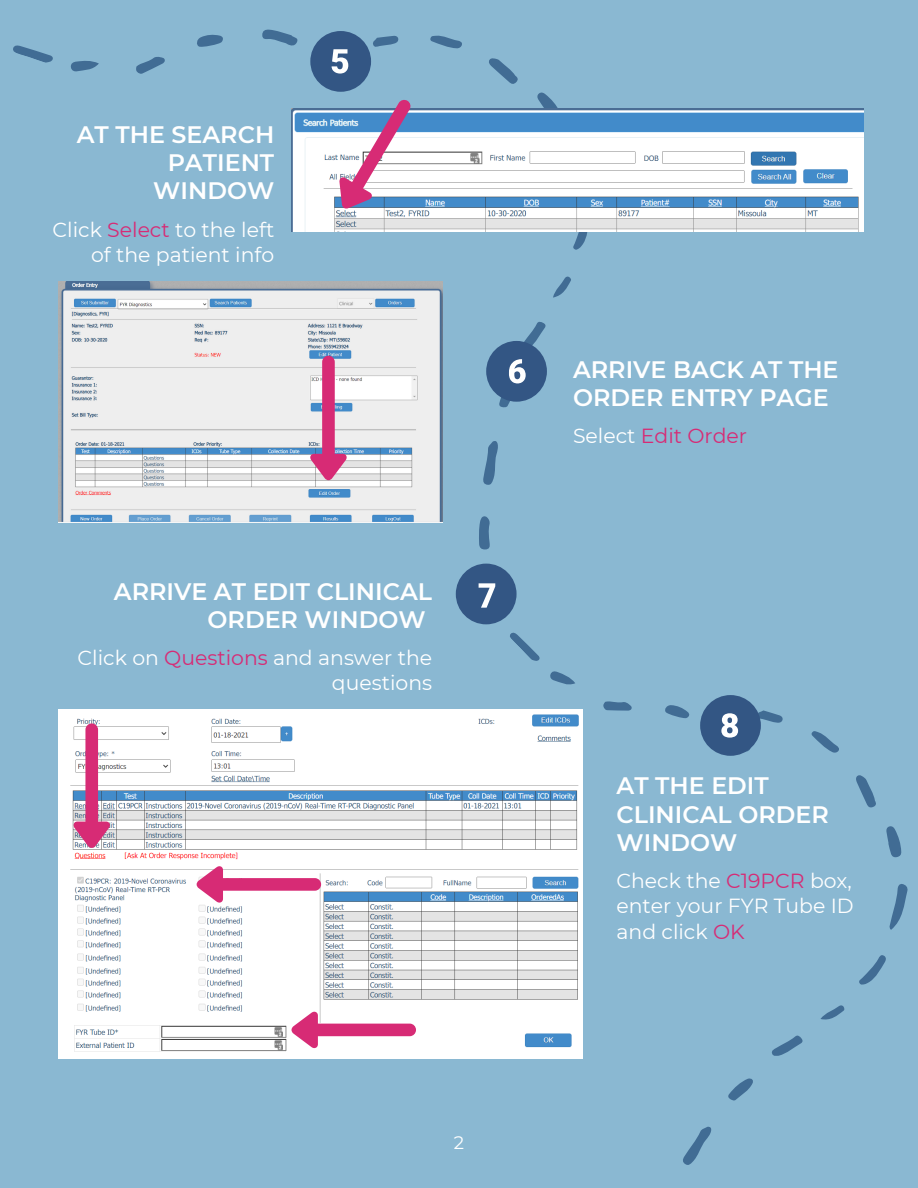
<style>
.page{position:relative;width:918px;height:1188px;background:#8ab8d2}
.page>*{position:absolute;margin:0;border:0;box-sizing:border-box;transform-origin:0 0}
.t1{font:600 23.85px/28px "Montserrat";color:#fff;text-align:right}
.t2{font:20.4px/25.5px "Montserrat";color:#fff;text-align:right}
.t3{font:20.4px "Montserrat";color:#d72b75}
.t4{font:18.15px "Montserrat";color:#fff}
.s1{color:#d72b75}
.s2{color:#fff}
</style>
<div class="page">
<svg style="left:13px;top:45px;width:40px;height:18px"></svg>
<svg style="left:262px;top:29px;width:36px;height:17px"></svg>
<svg style="left:197px;top:34px;width:26px;height:13px"></svg>
<svg style="left:136px;top:57px;width:29px;height:17px"></svg>
<svg style="left:70px;top:61px;width:29px;height:11px"></svg>
<svg style="left:683px;top:1126px;width:29px;height:39px"></svg>
<svg style="left:889px;top:884px;width:19px;height:46px"></svg>
<svg style="left:886px;top:826px;width:16px;height:32px"></svg>
<svg style="left:856px;top:775px;width:20px;height:33px"></svg>
<svg style="left:859px;top:955px;width:27px;height:30px"></svg>
<svg style="left:772px;top:1035px;width:31px;height:21px"></svg>
<svg style="left:728px;top:1078px;width:25px;height:23px"></svg>
<svg style="left:811px;top:731px;width:28px;height:22px"></svg>
<svg style="left:820px;top:1005px;width:25px;height:15px"></svg>
<svg style="left:483px;top:441px;width:15px;height:44px"></svg>
<svg style="left:537px;top:92px;width:21px;height:16px"></svg>
<svg style="left:479px;top:516px;width:11px;height:34px"></svg>
<svg style="left:489px;top:58px;width:29px;height:26px"></svg>
<svg style="left:510px;top:632px;width:30px;height:29px"></svg>
<svg style="left:560px;top:231px;width:41px;height:19px"></svg>
<svg style="left:522px;top:321px;width:24px;height:27px"></svg>
<svg style="left:430px;top:35px;width:32px;height:14px"></svg>
<svg style="left:665px;top:705px;width:25px;height:14px"></svg>
<svg style="left:603px;top:701px;width:29px;height:10px"></svg>
<svg style="left:550px;top:671px;width:25px;height:14px"></svg>
<svg style="left:553px;top:276px;width:18px;height:22px"></svg>
<div style="left:310px;top:31px;width:61px;height:61px;background:#335684;border-radius:50%"></div>
<svg style="left:322px;top:31px;width:77px;height:51px"></svg>
<div style="left:486px;top:341px;width:61px;height:61px;background:#335684;border-radius:50%"></div>
<svg style="left:492px;top:359px;width:34px;height:49px"></svg>
<div style="left:456px;top:564px;width:61px;height:60px;background:#335684;border-radius:50%"></div>
<svg style="left:478px;top:583px;width:18px;height:25px"></svg>
<img style="left:292px;top:108px;width:571px;height:123px">
<svg style="left:310px;top:100px;width:113px;height:117px;background:#c5bfd7"></svg>
<img style="left:59px;top:281px;width:383px;height:241px">
<svg style="left:310px;top:356px;width:37px;height:124px;background:#d496b9"></svg>
<img style="left:59px;top:710px;width:524px;height:349px">
<svg style="left:74px;top:723px;width:36px;height:125px;background:#d594b6"></svg>
<svg style="left:197px;top:866px;width:124px;height:37px;background:#eda8c6"></svg>
<svg style="left:292px;top:1012px;width:124px;height:36px;background:#eea7c6"></svg>
<div style="left:700px;top:695px;width:61px;height:61px;background:#335684;border-radius:50%"></div>
<svg style="left:700px;top:704px;width:83px;height:52px"></svg>
<p class="t1" style="left:77px;top:121px;width:199px">AT THE SEARCH<br>PATIENT<br>WINDOW</p>
<p class="t2" style="left:53px;top:217px;width:223px">Click <span class="s1">Select</span> to the left of the patient info</p>
<p class="t1" style="left:114px;top:577px;width:320px">ARRIVE AT EDIT CLINICAL<br>ORDER WINDOW</p>
<p class="t2" style="left:78px;top:645px;width:356px">Click on <span class="s1">Questions</span> and answer the questions</p>
<p class="t4" style="left:454px;top:1131px;width:12px">2</p>
<p class="t1" style="left:573px;top:355px;width:267px;text-align:left">ARRIVE BACK AT THE<br>ORDER ENTRY PAGE</p>
<p class="t3" style="left:573px;top:423px;width:176px"><span class="s2">Select</span> Edit Order</p>
<p class="t1" style="left:617px;top:772px;width:214px;text-align:left">AT THE EDIT<br>CLINICAL ORDER<br>WINDOW</p>
<p class="t2" style="left:617px;top:868px;width:239px;text-align:justify">Check the <span class="s1">C19PCR</span> box, enter your FYR Tube ID and click <span class="s1">OK</span></p>
</div>
